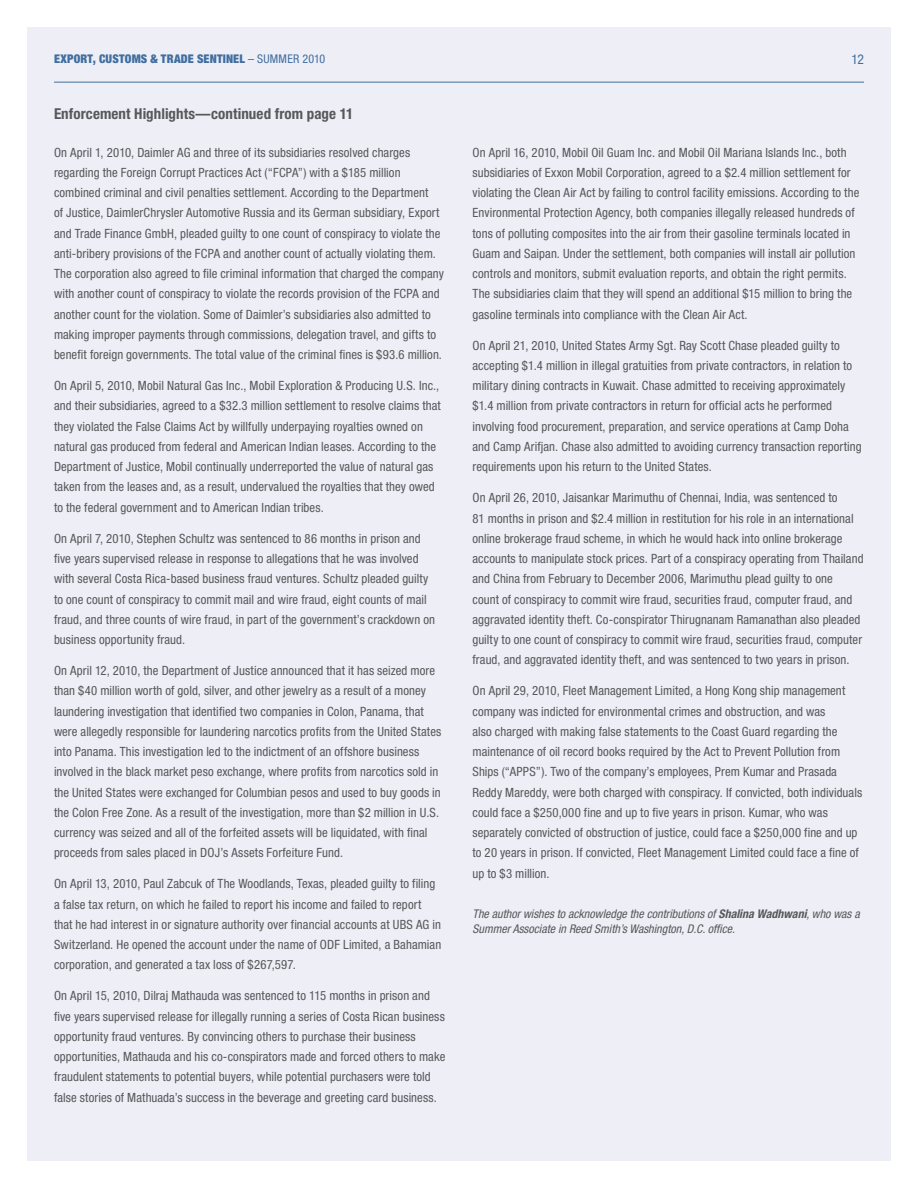
<style>
.page{position:relative;width:918px;height:1188px;background:#fff}
.page>*{position:absolute;margin:0;border:0;box-sizing:border-box;transform-origin:0 0}
.page_subheads{font:700 condensed 15px "Helvetica Neue LT Std";letter-spacing:.005em;color:#57585a}
.t1{font:condensed 13.5px "Helvetica Neue LT Std";color:#416e9f}
.body{font:condensed 12.75px/20.2px "Helvetica Neue LT Std";letter-spacing:.005em;color:#57585a}
.contact_info_last_pa{font:italic condensed 12px/15px "Helvetica Neue LT Std";color:#57585a}
.t2{font:900 condensed 12px "Helvetica Neue LT Std";letter-spacing:.015em;color:#416e9f}
.s1{font-weight:400}
.s2{font-weight:700}
</style>
<div class="page">
<div style="left:27px;top:27px;width:864px;height:1134px;background:#eeeff6"></div>
<hr style="left:54px;top:82px;width:810px;height:1px;background:#416e9f">
<p class="t2" style="left:54px;top:51px;width:273px">EXPORT, CUSTOMS &amp; TRADE SENTINEL <span class="s1">– SUMMER 2010</span></p>
<p class="t1" style="left:852px;top:51px;width:14px">12</p>
<p class="page_subheads" style="left:54px;top:104px;width:301px">Enforcement Highlights—continued from page 11</p>
<p class="body" style="left:54px;top:142px;width:392px">On April 1, 2010, Daimler AG and three of its subsidiaries resolved charges regarding the Foreign Corrupt Practices Act (“FCPA”) with a $185 million combined criminal and civil penalties settlement. According to the Department<br>of Justice, DaimlerChrysler Automotive Russia and its German subsidiary, Export and Trade Finance GmbH, pleaded guilty to one count of conspiracy to violate the anti-bribery provisions of the FCPA and another count of actually violating them.<br>The corporation also agreed to file criminal information that charged the company with another count of conspiracy to violate the records provision of the FCPA and another count for the violation. Some of Daimler’s subsidiaries also admitted to making improper payments through commissions, delegation travel, and gifts to benefit foreign governments. The total value of the criminal fines is $93.6 million.</p>
<p class="body" style="left:54px;top:375px;width:388px">On April 5, 2010, Mobil Natural Gas Inc., Mobil Exploration &amp; Producing U.S. Inc., and their subsidiaries, agreed to a $32.3 million settlement to resolve claims that they violated the False Claims Act by willfully underpaying royalties owned on natural gas produced from federal and American Indian leases. According to the Department of Justice, Mobil continually underreported the value of natural gas taken from the leases and, as a result, undervalued the royalties that they owed to the federal government and to American Indian tribes.</p>
<p class="body" style="left:54px;top:528px;width:383px">On April 7, 2010, Stephen Schultz was sentenced to 86 months in prison and five years supervised release in response to allegations that he was involved with several Costa Rica-based business fraud ventures. Schultz pleaded guilty to one count of conspiracy to commit mail and wire fraud, eight counts of mail fraud, and three counts of wire fraud, in part of the government’s crackdown on business opportunity fraud.</p>
<p class="body" style="left:54px;top:660px;width:389px">On April 12, 2010, the Department of Justice announced that it has seized more than $40 million worth of gold, silver, and other jewelry as a result of a money laundering investigation that identified two companies in Colon, Panama, that were allegedly responsible for laundering narcotics profits from the United States into Panama. This investigation led to the indictment of an offshore business involved in the black market peso exchange, where profits from narcotics sold in the United States were exchanged for Columbian pesos and used to buy goods in the Colon Free Zone. As a result of the investigation, more than $2 million in U.S. currency was seized and all of the forfeited assets will be liquidated, with final proceeds from sales placed in DOJ’s Assets Forfeiture Fund.</p>
<p class="body" style="left:54px;top:874px;width:389px">On April 13, 2010, Paul Zabcuk of The Woodlands, Texas, pleaded guilty to filing a false tax return, on which he failed to report his income and failed to report that he had interest in or signature authority over financial accounts at UBS AG in Switzerland. He opened the account under the name of ODF Limited, a Bahamian corporation, and generated a tax loss of $267,597.</p>
<p class="body" style="left:54px;top:986px;width:393px">On April 15, 2010, Dilraj Mathauda was sentenced to 115 months in prison and five years supervised release for illegally running a series of Costa Rican business opportunity fraud ventures. By convincing others to purchase their business opportunities, Mathauda and his co-conspirators made and forced others to make fraudulent statements to potential buyers, while potential purchasers were told false stories of Mathuada’s success in the beverage and greeting card business.</p>
<p class="body" style="left:472px;top:142px;width:388px">On April 16, 2010, Mobil Oil Guam Inc. and Mobil Oil Mariana Islands Inc., both subsidiaries of Exxon Mobil Corporation, agreed to a $2.4 million settlement for violating the Clean Air Act by failing to control facility emissions. According to the Environmental Protection Agency, both companies illegally released hundreds of tons of polluting composites into the air from their gasoline terminals located in Guam and Saipan. Under the settlement, both companies will install air pollution controls and monitors, submit evaluation reports, and obtain the right permits.<br>The subsidiaries claim that they will spend an additional $15 million to bring the gasoline terminals into compliance with the Clean Air Act.</p>
<p class="body" style="left:472px;top:335px;width:391px">On April 21, 2010, United States Army Sgt. Ray Scott Chase pleaded guilty to accepting $1.4 million in illegal gratuities from private contractors, in relation to military dining contracts in Kuwait. Chase admitted to receiving approximately $1.4 million from private contractors in return for official acts he performed involving food procurement, preparation, and service operations at Camp Doha and Camp Arifjan. Chase also admitted to avoiding currency transaction reporting requirements upon his return to the United States.</p>
<p class="body" style="left:472px;top:488px;width:393px">On April 26, 2010, Jaisankar Marimuthu of Chennai, India, was sentenced to<br>81 months in prison and $2.4 million in restitution for his role in an international online brokerage fraud scheme, in which he would hack into online brokerage accounts to manipulate stock prices. Part of a conspiracy operating from Thailand and China from February to December 2006, Marimuthu plead guilty to one<br>count of conspiracy to commit wire fraud, securities fraud, computer fraud, and aggravated identity theft. Co-conspirator Thirugnanam Ramanathan also pleaded guilty to one count of conspiracy to commit wire fraud, securities fraud, computer fraud, and aggravated identity theft, and was sentenced to two years in prison.</p>
<p class="body" style="left:472px;top:681px;width:391px">On April 29, 2010, Fleet Management Limited, a Hong Kong ship management company was indicted for environmental crimes and obstruction, and was<br>also charged with making false statements to the Coast Guard regarding the maintenance of oil record books required by the Act to Prevent Pollution from Ships (“APPS”). Two of the company’s employees, Prem Kumar and Prasada Reddy Mareddy, were both charged with conspiracy. If convicted, both individuals could face a $250,000 fine and up to five years in prison. Kumar, who was separately convicted of obstruction of justice, could face a $250,000 fine and up to 20 years in prison. If convicted, Fleet Management Limited could face a fine of up to $3 million.</p>
<p class="contact_info_last_pa" style="left:472px;top:907px;width:389px">The author wishes to acknowledge the contributions of <span class="s2">Shalina Wadhwani</span>, who was a<br>Summer Associate in Reed Smith’s Washington, D.C. office.</p>
</div>
